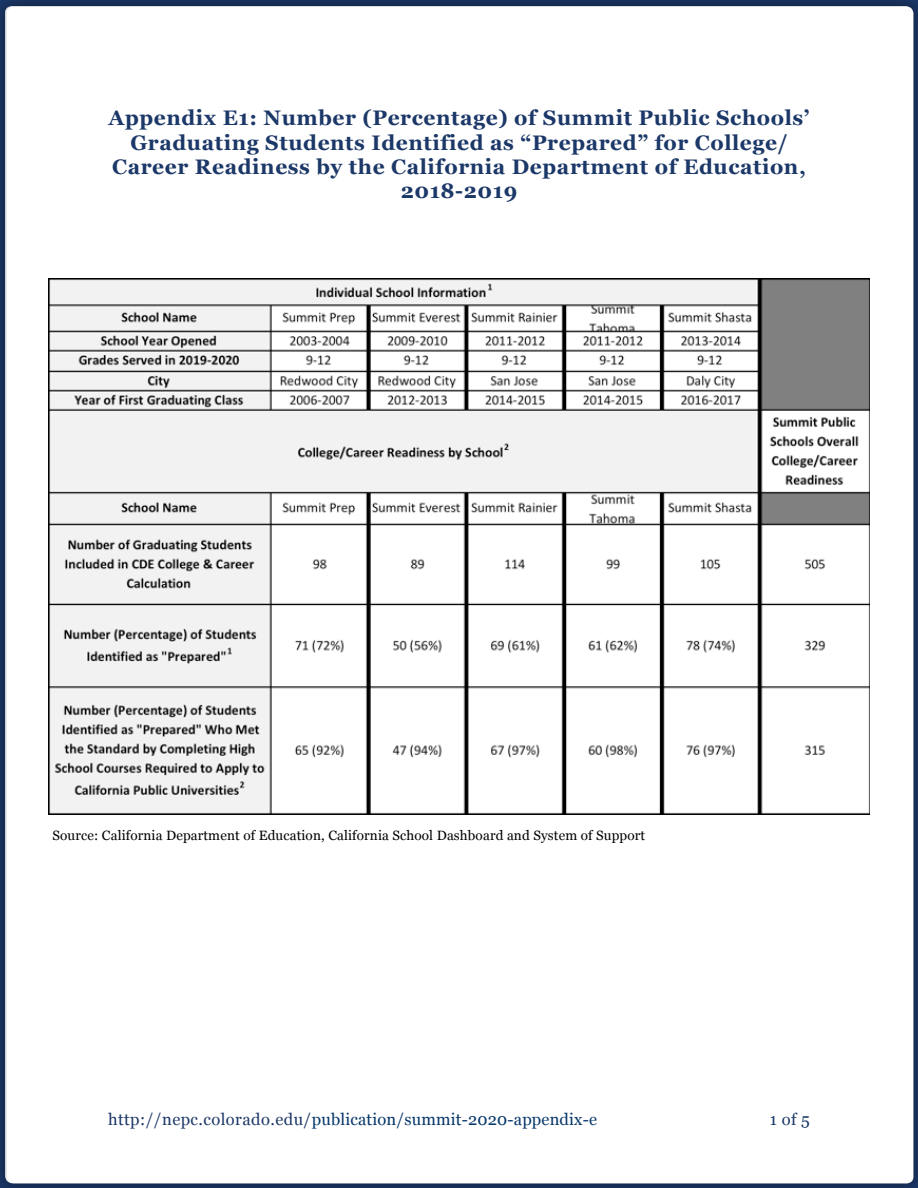
<style>
.page{position:relative;width:918px;height:1188px;background:#fff}
.page>*{position:absolute;margin:0;border:0;box-sizing:border-box;transform-origin:0 0}
.t1{font:700 21px/24.2px "Georgia";letter-spacing:.025em;color:#1c3868;text-align:center}
.t2{font:16.5px "Georgia";letter-spacing:.01em;color:#053669}
.t3{font:16.5px "Georgia";color:#1c3868}
.t4{font:13.5px "Georgia";letter-spacing:.01em;color:#000}
.s1{color:#1c3868}
</style>
<div class="page">
<div style="left:0;top:0;width:918px;height:1188px;background:#000;opacity:.25"></div>
<div style="left:7px;top:7px;width:906px;height:1176px;background:#fff;border-radius:7px"></div>
<img style="left:48px;top:279px;width:822px;height:536px">
<p class="t1" style="left:109px;top:105px;width:702px">Appendix E1: Number (Percentage) of Summit Public Schools’ Graduating Students Identified as “Prepared” for College/ Career Readiness by the California Department of Education, 2018-2019</p>
<p class="t4" style="left:52px;top:825px;width:594px">Source: California Department of Education, California School Dashboard and System of Support</p>
<p class="t2" style="left:108px;top:1107px;width:491px"><span class="s1">http://nepc.colorado.edu/</span>publication/summit-2020-appendix-e</p>
<p class="t3" style="left:770px;top:1107px;width:42px">1 of 5</p>
</div>
